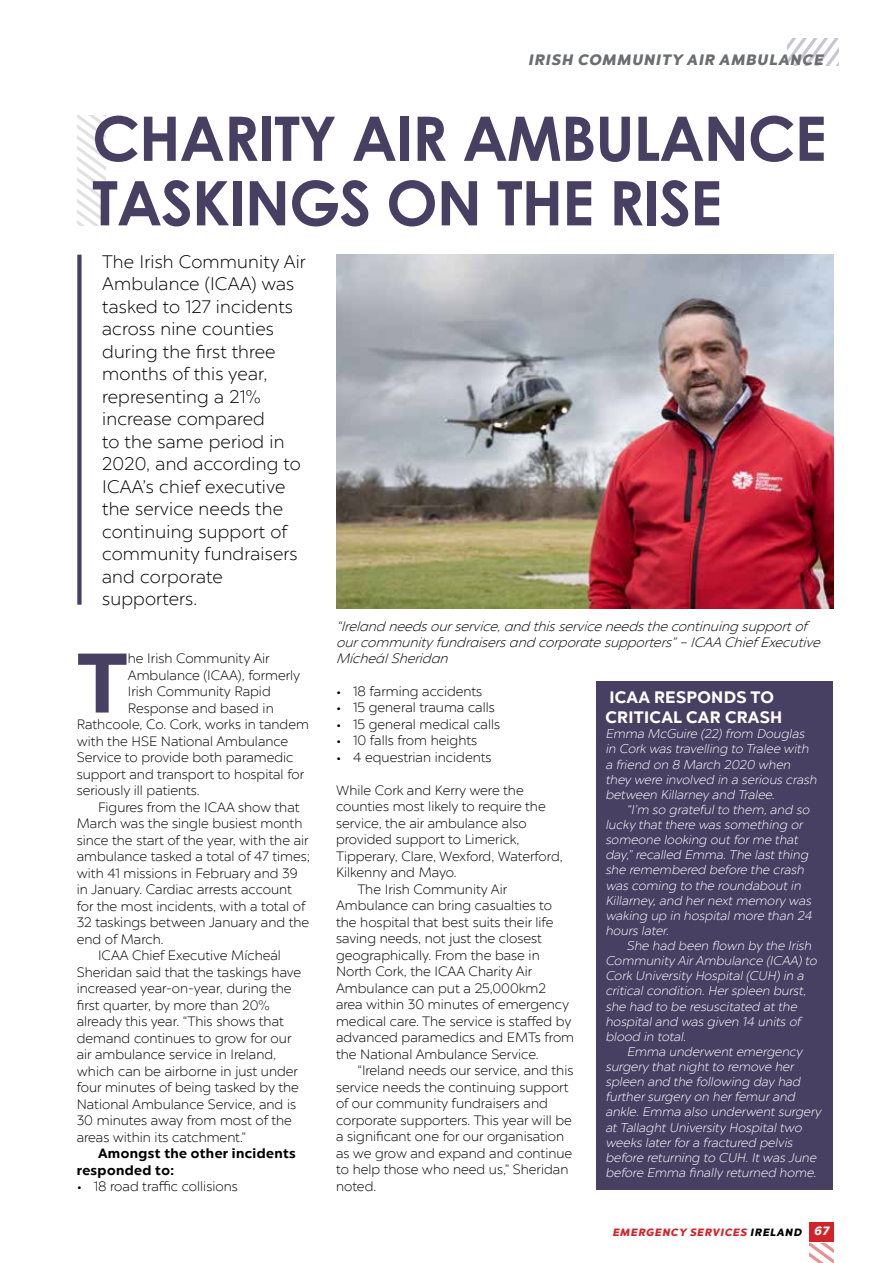
<style>
.page{position:relative;width:893px;height:1263px;background:#fff}
.page>*{position:absolute;margin:0;border:0;box-sizing:border-box;transform-origin:0 0}
.t1{font:700 84.15px "Chronica Pro";color:#484063}
.t2{font:700 61.5px/64.5px "Century Gothic";letter-spacing:-.02em;color:#484063}
.t3{font:300 18px/22.5px "Chronica Pro";letter-spacing:.01em;color:#000}
.t4{font:700 16.5px/19.8px "Chronica Pro";letter-spacing:.02em;color:#fff}
.t5{font:15px "Chronica Pro Black It";letter-spacing:.07em;color:#6d6e71}
.t6{font:300 13.5px "Chronica Pro";color:#000}
.t7{font:13.5px/16.2px "Chronica Pro Light It";color:#000}
.t8{font:700 13.5px/16.5px "Chronica Pro";letter-spacing:.03em;color:#000}
.t9{font:italic 300 12.6px/15.1px "Chronica Pro";letter-spacing:-.02em;color:#fff}
.t10{font:10.5px "Chronica Pro Black It";letter-spacing:.08em;color:#d2232a}
.s1{color:#000}
.s2{font-size:12px;color:#fff}
</style>
<div class="page">
<div style="left:809px;top:1222px;width:24px;height:19px;background:#d2232a"></div>
<svg style="left:809px;top:1243px;width:24px;height:20px"></svg>
<svg style="left:77px;top:116px;width:28px;height:109px"></svg>
<div style="left:77px;top:255px;width:5px;height:350px;background:#484063"></div>
<img style="left:336px;top:254px;width:497px;height:354px">
<svg style="left:787px;top:39px;width:52px;height:26px"></svg>
<div style="left:596px;top:682px;width:237px;height:508px;background:#484063"></div>
<p class="t5" style="left:528px;top:51px;width:296px">IRISH COMMUNITY AIR AMBULANCE</p>
<h2 class="t2" style="left:92px;top:104px;width:736px">CHARITY AIR AMBULANCE<br>TASKINGS ON THE RISE</h2>
<p class="t3" style="left:102px;top:250px;width:205px">The Irish Community Air<br>Ambulance (ICAA) was tasked to 127 incidents across nine counties during the first three months of this year, representing a 21% increase compared<br>to the same period in<br>2020, and according to<br>ICAA’s chief executive the service needs the continuing support of community fundraisers and corporate supporters.</p>
<h1 class="t1" style="left:77px;top:631px;width:53px">T</h1>
<p class="t6" style="left:128px;top:650px;width:143px">he Irish Community Air</p>
<p class="t6" style="left:128px;top:667px;width:174px">Ambulance (ICAA), formerly</p>
<p class="t6" style="left:128px;top:683px;width:144px">Irish Community Rapid</p>
<p class="t6" style="left:128px;top:700px;width:147px">Response and based in</p>
<p class="t6" style="left:77px;top:716px;width:234px">Rathcoole, Co. Cork, works in tandem</p>
<p class="t6" style="left:77px;top:733px;width:213px">with the HSE National Ambulance</p>
<p class="t6" style="left:77px;top:749px;width:218px">Service to provide both paramedic</p>
<p class="t6" style="left:77px;top:766px;width:229px">support and transport to hospital for</p>
<p class="t6" style="left:77px;top:782px;width:124px">seriously ill patients.</p>
<p class="t6" style="left:98px;top:799px;width:203px">Figures from the ICAA show that</p>
<p class="t6" style="left:77px;top:815px;width:227px">March was the single busiest month</p>
<p class="t6" style="left:77px;top:832px;width:233px">since the start of the year, with the air</p>
<p class="t6" style="left:77px;top:848px;width:235px">ambulance tasked a total of 47 times;</p>
<p class="t6" style="left:77px;top:865px;width:222px">with 41 missions in February and 39</p>
<p class="t6" style="left:77px;top:881px;width:217px">in January. Cardiac arrests account</p>
<p class="t6" style="left:77px;top:898px;width:230px">for the most incidents, with a total of</p>
<p class="t6" style="left:77px;top:914px;width:234px">32 taskings between January and the</p>
<p class="t6" style="left:77px;top:931px;width:88px">end of March.</p>
<p class="t6" style="left:98px;top:947px;width:184px">ICAA Chief Executive Mícheál</p>
<p class="t6" style="left:77px;top:964px;width:226px">Sheridan said that the taskings have</p>
<p class="t6" style="left:77px;top:980px;width:216px">increased year-on-year, during the</p>
<p class="t6" style="left:77px;top:997px;width:194px">first quarter, by more than 20%</p>
<p class="t6" style="left:77px;top:1013px;width:209px">already this year. “This shows that</p>
<p class="t6" style="left:77px;top:1030px;width:216px">demand continues to grow for our</p>
<p class="t6" style="left:77px;top:1046px;width:201px">air ambulance service in Ireland,</p>
<p class="t6" style="left:77px;top:1063px;width:223px">which can be airborne in just under</p>
<p class="t6" style="left:77px;top:1079px;width:224px">four minutes of being tasked by the</p>
<p class="t6" style="left:77px;top:1096px;width:221px">National Ambulance Service, and is</p>
<p class="t6" style="left:77px;top:1112px;width:217px">30 minutes away from most of the</p>
<p class="t6" style="left:77px;top:1129px;width:171px">areas within its catchment.”</p>
<p class="t8" style="left:77px;top:1145px;width:221px;text-indent:21px">Amongst the other incidents responded to:</p>
<p class="t6" style="left:77px;top:1178px;width:163px">• 18 road traffic collisions</p>
<p class="t7" style="left:336px;top:618px;width:487px">“Ireland needs our service, and this service needs the continuing support of our community fundraisers and corporate supporters” – ICAA Chief Executive<br>Mícheál Sheridan</p>
<p class="t6" style="left:336px;top:683px;width:148px">• 18 farming accidents</p>
<p class="t6" style="left:336px;top:700px;width:160px">• 15 general trauma calls</p>
<p class="t6" style="left:336px;top:716px;width:166px">• 15 general medical calls</p>
<p class="t6" style="left:336px;top:733px;width:143px">• 10 falls from heights</p>
<p class="t6" style="left:336px;top:749px;width:157px">• 4 equestrian incidents</p>
<p class="t6" style="left:336px;top:782px;width:189px">While Cork and Kerry were the</p>
<p class="t6" style="left:336px;top:799px;width:211px">counties most likely to require the</p>
<p class="t6" style="left:336px;top:815px;width:192px">service, the air ambulance also</p>
<p class="t6" style="left:336px;top:832px;width:185px">provided support to Limerick,</p>
<p class="t6" style="left:336px;top:848px;width:228px">Tipperary, Clare, Wexford, Waterford,</p>
<p class="t6" style="left:336px;top:865px;width:122px">Kilkenny and Mayo.</p>
<p class="t6" style="left:357px;top:881px;width:151px">The Irish Community Air</p>
<p class="t6" style="left:336px;top:898px;width:218px">Ambulance can bring casualties to</p>
<p class="t6" style="left:336px;top:914px;width:219px">the hospital that best suits their life</p>
<p class="t6" style="left:336px;top:931px;width:207px">saving needs, not just the closest</p>
<p class="t6" style="left:336px;top:947px;width:205px">geographically. From the base in</p>
<p class="t6" style="left:336px;top:964px;width:198px">North Cork, the ICAA Charity Air</p>
<p class="t6" style="left:336px;top:980px;width:211px">Ambulance can put a 25,000km2</p>
<p class="t6" style="left:336px;top:997px;width:235px">area within 30 minutes of emergency</p>
<p class="t6" style="left:336px;top:1013px;width:237px">medical care. The service is staffed by</p>
<p class="t6" style="left:336px;top:1030px;width:240px">advanced paramedics and EMTs from</p>
<p class="t6" style="left:336px;top:1046px;width:204px">the National Ambulance Service.</p>
<p class="t6" style="left:357px;top:1063px;width:218px">“Ireland needs our service, and this</p>
<p class="t6" style="left:336px;top:1079px;width:234px">service needs the continuing support</p>
<p class="t6" style="left:336px;top:1096px;width:213px">of our community fundraisers and</p>
<p class="t6" style="left:336px;top:1112px;width:237px">corporate supporters. This year will be</p>
<p class="t6" style="left:336px;top:1129px;width:230px">a significant one for our organisation</p>
<p class="t6" style="left:336px;top:1145px;width:238px">as we grow and expand and continue</p>
<p class="t6" style="left:336px;top:1162px;width:234px">to help those who need us,” Sheridan</p>
<p class="t6" style="left:336px;top:1178px;width:42px">noted.</p>
<p class="t4" style="left:605px;top:688px;width:178px">ICAA RESPONDS TO<br>CRITICAL CAR CRASH</p>
<p class="t9" style="left:605px;top:726px;width:215px">Emma McGuire (22) from Douglas in Cork was travelling to Tralee with a friend on 8 March 2020 when they were involved in a serious crash between Killarney and Tralee.</p>
<p class="t9" style="left:605px;top:802px;width:211px;text-indent:21px">“I’m so gratefulto them, and so lucky thatthere was something or someone looking out forme that day,” recalled Emma.The lastthing she remembered before the crash was coming to the roundabout in<br>Killarney, and hernext memory was waking up in hospital more than 24 hours later.</p>
<p class="t9" style="left:605px;top:938px;width:216px;text-indent:21px">She had been flown by the Irish<br>Community AirAmbulance (ICAA)to<br>Cork University Hospital (CUH) in a critical condition. Herspleen burst, she had to be resuscitated atthe hospital and was given 14 units of blood in total.</p>
<p class="t9" style="left:605px;top:1044px;width:220px;text-indent:21px">Emma underwent emergency surgery that nightto remove her spleen and the following day had furthersurgery on herfemurand ankle. Emma also underwent surgery atTallaght University Hospitaltwo weeks laterfora fractured pelvis before returning to CUH. Itwas June before Emma finally returned home.</p>
<p class="t10" style="left:612px;top:1225px;width:218px">EMERGENCY SERVICES <span class="s1">IRELAND</span> <span class="s2">67</span></p>
</div>
